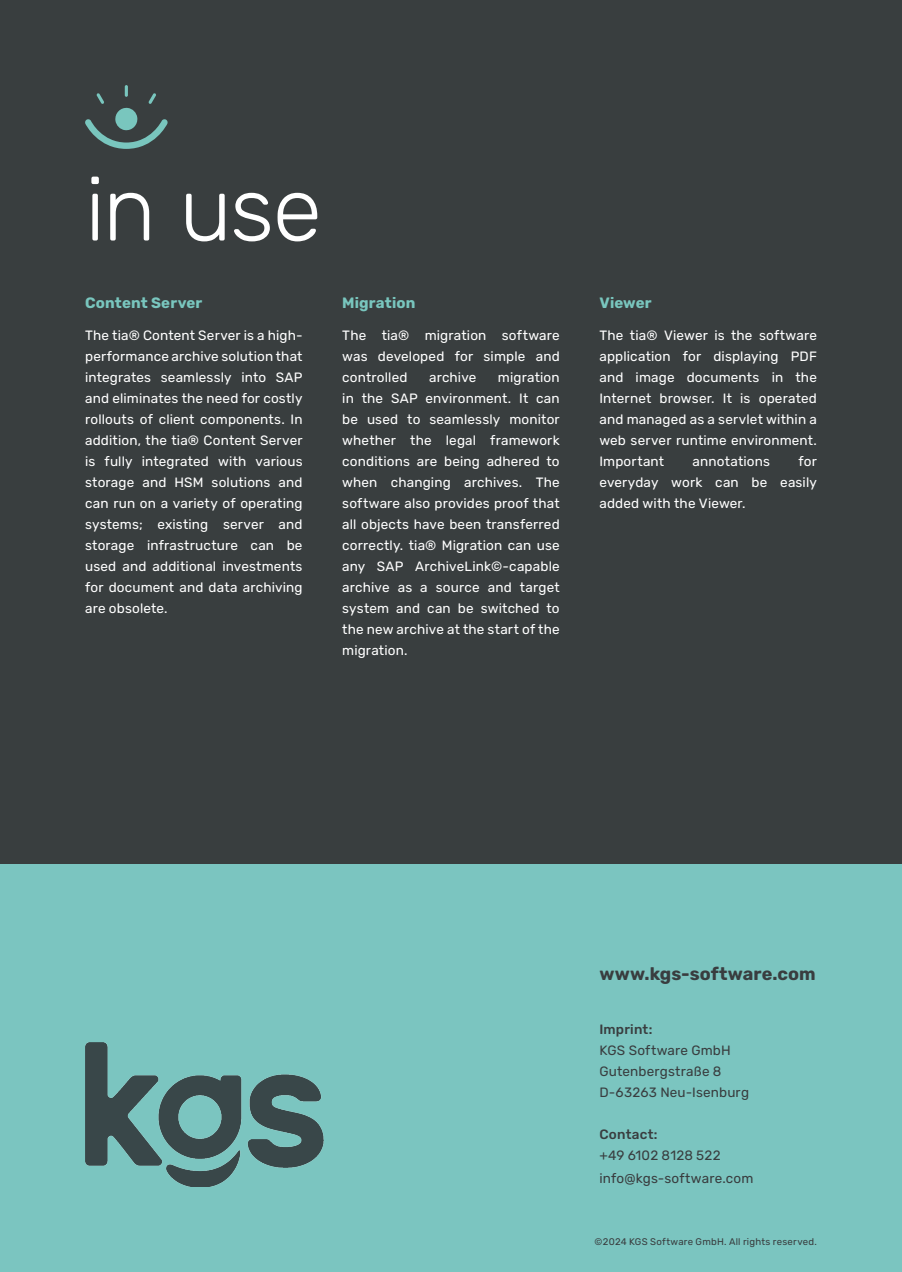
<style>
.page{position:relative;width:902px;height:1272px;background:#fff}
.page>*{position:absolute;margin:0;border:0;box-sizing:border-box;transform-origin:0 0}
.t1{font:300 90px "Rubik";color:#fff}
.t2{font:700 18px "Rubik";letter-spacing:.005em;color:#393d3f}
.t3{font:700 15px "Rubik";letter-spacing:.01em;color:#79c6be}
.t4{font:13.5px/21px "Rubik";letter-spacing:.01em;color:#fff;text-align:justify}
.t5{font:13.5px/21px "Rubik";letter-spacing:.01em;color:#393d3f}
.t6{font:500 13.5px "Rubik";letter-spacing:.015em;color:#393d3f}
.t7{font:9.6px "Rubik";letter-spacing:.025em;color:#393d3f}
</style>
<div class="page">
<div style="left:0;top:672px;width:901px;height:599px;background:#7bc5c0"></div>
<div style="left:0;top:0;width:901px;height:863px;background:#393e3f"></div>
<img style="left:85px;top:1042px;width:238px;height:144px">
<svg style="left:85px;top:85px;width:83px;height:64px"></svg>
<h1 class="t1" style="left:85px;top:159px;width:238px">in use</h1>
<p class="t3" style="left:85px;top:293px;width:119px">Content Server</p>
<p class="t4" style="left:85px;top:325px;width:219px">The tia® Content Server is a high&shy;performance archive solution that integrates seamlessly into SAP and eliminates the need for costly rollouts of client components. In addition, the tia® Content Server is fully integrated with various storage and HSM solutions and can run on a variety of operating systems; existing server and storage infrastructure can be used and additional investments for document and data archiving are obsolete.</p>
<p class="t3" style="left:342px;top:293px;width:75px">Migration</p>
<p class="t3" style="left:599px;top:293px;width:54px">Viewer</p>
<p class="t4" style="left:342px;top:325px;width:219px">The tia® migration software was developed for simple and controlled</p>
<p class="t4" style="left:342px;top:367px;width:219px;text-indent:156px">migration in the SAP environment. It can be used to seamlessly monitor whether the legal framework conditions are being adhered to when changing archives. The software also provides proof that all objects have been transferred correctly. tia® Migration can use any SAP ArchiveLink©-capable archive as a source and target system and can be switched to the new archive at the start of the migration.</p>
<p class="t4" style="left:429px;top:367px;width:49px">archive</p>
<p class="t4" style="left:599px;top:325px;width:219px">The tia® Viewer is the software application for displaying PDF and image documents in the Internet browser. It is operated and managed as a servlet within a web server runtime environment.<br>Important</p>
<p class="t4" style="left:599px;top:451px;width:219px;text-indent:199px">for everyday work can be easily added with the Viewer.</p>
<p class="t4" style="left:692px;top:451px;width:79px">annotations</p>
<h2 class="t2" style="left:599px;top:963px;width:218px">www.kgs-software.com</h2>
<p class="t6" style="left:599px;top:1021px;width:54px">Imprint:</p>
<p class="t5" style="left:599px;top:1040px;width:151px">KGS Software GmbH<br>Gutenbergstraße 8<br>D-63263 Neu-Isenburg</p>
<p class="t6" style="left:599px;top:1126px;width:60px">Contact:</p>
<p class="t5" style="left:599px;top:1144px;width:155px;line-height:22.5px">+49 6102 8128 522 info@kgs-software.com</p>
<p class="t7" style="left:594px;top:1235px;width:224px">©2024 KGS Software GmbH. All rights reserved.</p>
</div>
